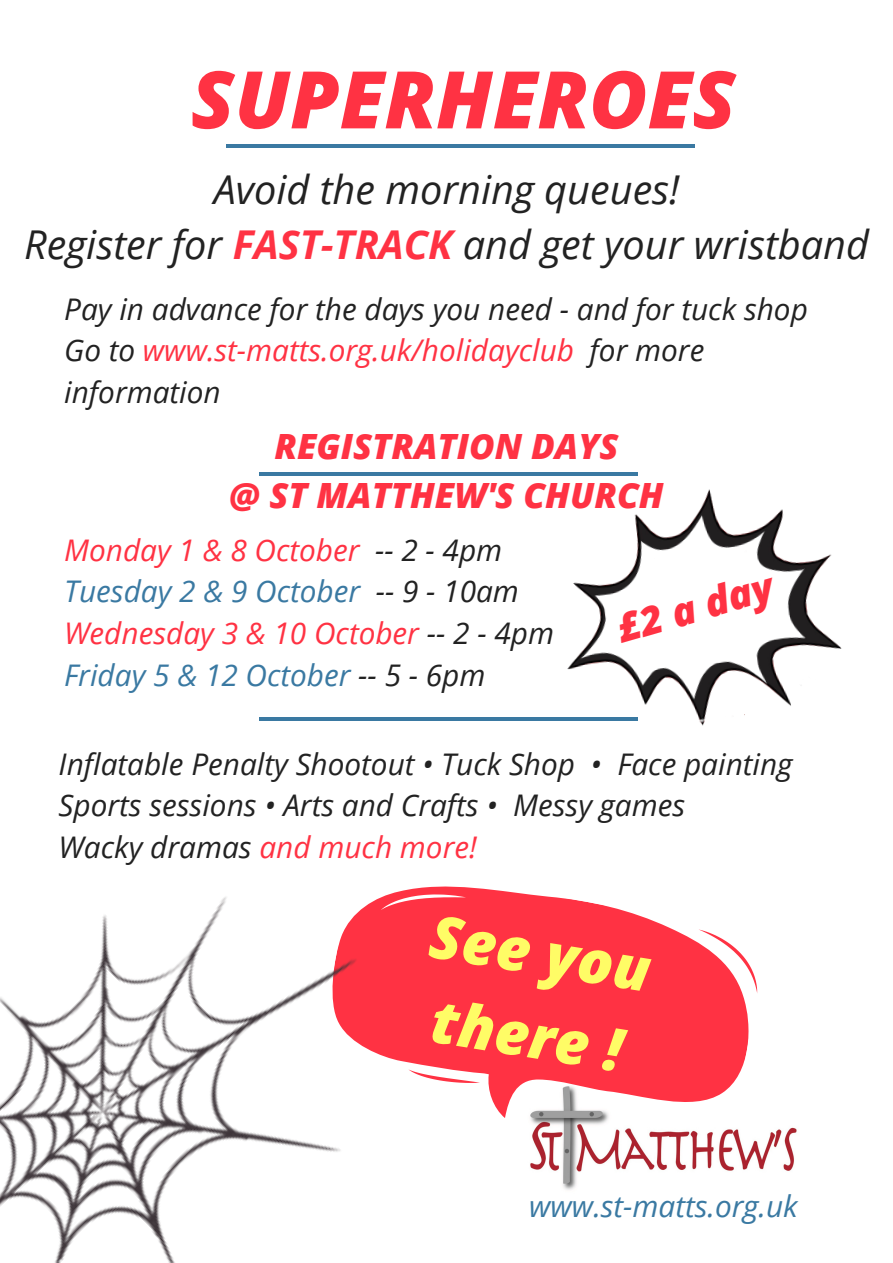
<style>
.page{position:relative;width:893px;height:1263px;background:#fff}
.page>*{position:absolute;margin:0;border:0;box-sizing:border-box;transform-origin:0 0}
.t1{font:italic 800 79.5px "Open Sans";color:#ff3243}
.t2{font:italic 800 59.55px/83.4px "Open Sans";color:#fffc66}
.t3{font:italic 39.75px/55.2px "Open Sans";color:#222;text-align:center}
.t4{font:italic 800 39.75px "Open Sans";color:#ff3243}
.t5{font:italic 800 34.8px/48.4px "Open Sans";color:#ff3243;text-align:center}
.t6{font:italic 29.85px/41.7px "Open Sans";color:#222}
.t7{font:italic 29.85px/41.7px "Open Sans";color:#ff3243}
.t8{font:italic 29.85px "Open Sans";color:#3a79a2}
.s1{font-weight:700;color:#ff3243}
.s2{color:#ff3243}
.s3{color:#222}
.s4{color:#3a79a2}
</style>
<div class="page">
<hr style="left:226px;top:144px;width:22px;height:3px;background:#3a79a2">
<hr style="left:673px;top:144px;width:22px;height:3px;background:#3a79a2">
<hr style="left:247px;top:144px;width:151px;height:3px;background:#3a79a2">
<hr style="left:398px;top:144px;width:151px;height:3px;background:#3a79a2">
<hr style="left:548px;top:144px;width:126px;height:3px;background:#3a79a2">
<hr style="left:259px;top:472px;width:22px;height:4px;background:#3a79a2">
<hr style="left:280px;top:472px;width:151px;height:4px;background:#3a79a2">
<hr style="left:431px;top:472px;width:151px;height:4px;background:#3a79a2">
<hr style="left:259px;top:717px;width:22px;height:4px;background:#3a79a2">
<hr style="left:280px;top:717px;width:151px;height:4px;background:#3a79a2">
<hr style="left:431px;top:717px;width:151px;height:4px;background:#3a79a2">
<img style="left:567px;top:472px;width:275px;height:254px">
<img style="left:530px;top:1127px;width:267px;height:63px">
<svg style="left:523px;top:893px;width:245px;height:266px;fill:#ff3243"></svg>
<svg style="left:689px;top:929px;width:78px;height:65px"></svg>
<img style="left:0;top:886px;width:523px;height:377px">
<h1 class="t1" style="left:191px;top:43px;width:546px">SUPERHEROES</h1>
<h3 class="t3" style="left:24px;top:161px;width:846px">Avoid the morning queues!<br>Register for <span class="s1">FAST-TRACK</span> and get your wristband</h3>
<p class="t6" style="left:64px;top:287px;width:745px">Pay in advance for the days you need - and for tuck shop<br>Go to <span class="s2">www.st-matts.org.uk/holidayclub</span> for more information</p>
<p class="t5" style="left:229px;top:422px;width:436px">REGISTRATION DAYS<br>@ ST MATTHEW'S CHURCH</p>
<p class="t7" style="left:64px;top:528px;width:491px">Monday 1 &amp; 8 October <span class="s3">-- 2 - 4pm<br></span><span class="s4">Tuesday 2 &amp; 9 October</span> <span class="s3">-- 9 - 10am<br></span>Wednesday 3 &amp; 10 October <span class="s3">-- 2 - 4pm<br></span><span class="s4">Friday 5 &amp; 12 October</span> <span class="s3">-- 5 - 6pm</span></p>
<h3 class="t4" style="left:610px;top:602px;width:162px;rotate:-16deg">£2 a day</h3>
<p class="t6" style="left:59px;top:742px;width:735px">Inflatable Penalty Shootout • Tuck Shop • Face painting<br>Sports sessions • Arts and Crafts • Messy games<br>Wacky dramas <span class="s2">and much more!</span></p>
<h2 class="t2" style="left:437px;top:893px;width:224px;rotate:9deg">See you there !</h2>
<p class="t8" style="left:529px;top:1185px;width:270px">www.st-matts.org.uk</p>
</div>
